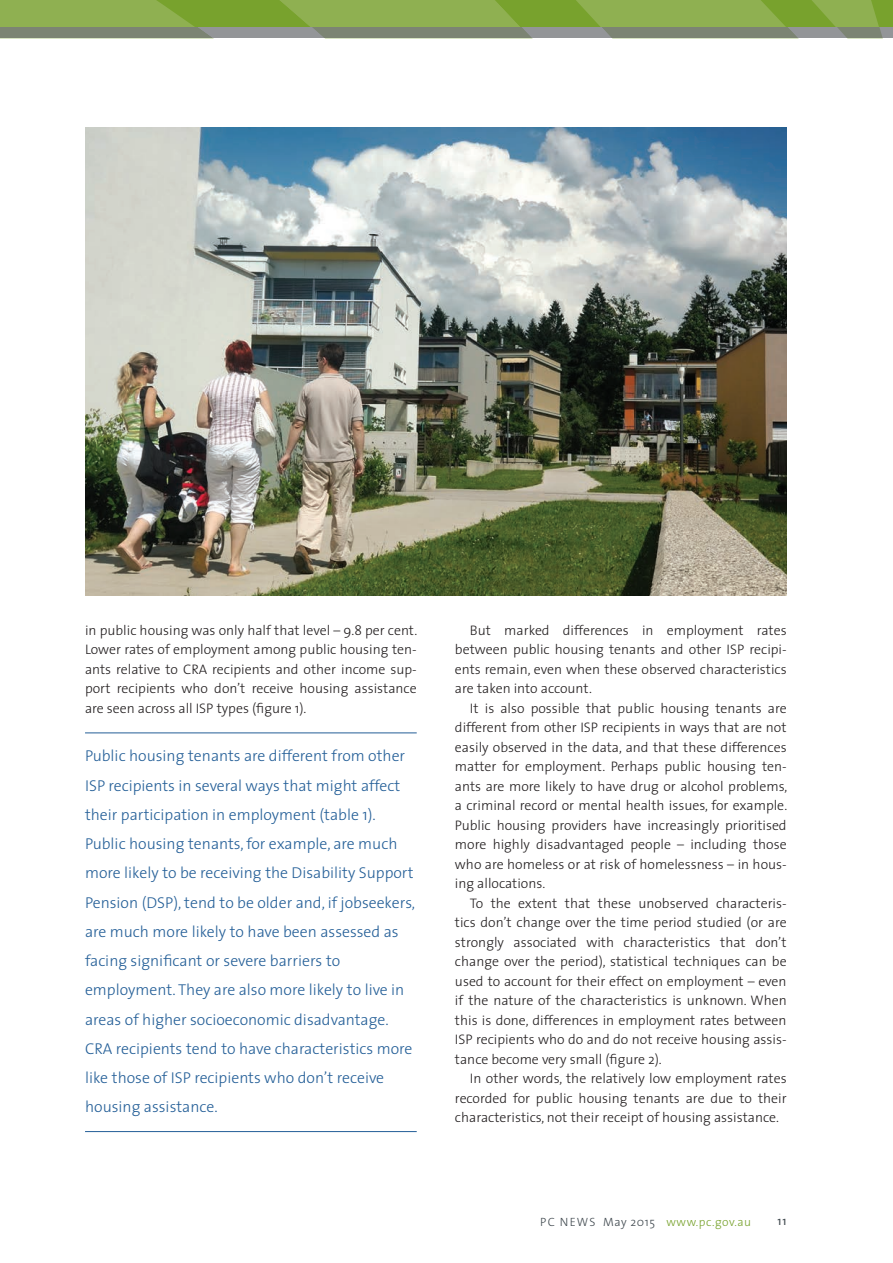
<style>
.page{position:relative;width:893px;height:1263px;background:#fff}
.page>*{position:absolute;margin:0;border:0;box-sizing:border-box;transform-origin:0 0}
.Quotes{font:300 15.75px/29.2px "The Sans";color:#235e97}
.Text{font:300 13.8px/19.5px "The Sans";color:#231f20;text-align:justify}
.t1{font:300 12px "The Sans";letter-spacing:.05em;color:#3e474d}
.t2{font:12px "The Sans";color:#3e474d}
.s1{color:#78a22d}
</style>
<div class="page">
<svg style="left:0;top:0;width:893px;height:38px;background:#86a156"></svg>
<img style="left:85px;top:128px;width:702px;height:467px">
<hr style="left:85px;top:732px;width:332px;height:1px;background:#235e97">
<hr style="left:85px;top:1131px;width:332px;height:1px;background:#235e97">
<p class="Text" style="left:85px;top:620px;width:334px">in public housing was only half that level – 9.8 per cent.<br>Lower rates of employment among public housing ten&shy;ants relative to CRA recipients and other income sup&shy;port recipients who don’t receive housing assistance are seen across all ISP types (figure 1).</p>
<p class="Quotes" style="left:85px;top:741px;width:332px">Public housing tenants are different from other ISP recipients in several ways that might affect their participation in employment (table 1).<br>Public housing tenants, for example, are much more likely to be receiving the Disability Support Pension (DSP), tend to be older and, if jobseekers, are much more likely to have been assessed as facing significant or severe barriers to employment. They are also more likely to live in areas of higher socioeconomic disadvantage.<br>CRA recipients tend to have characteristics more like those of ISP recipients who don’t receive housing assistance.</p>
<p class="Text" style="left:455px;top:620px;width:333px;text-indent:15px">But marked differences in employment rates between public housing tenants and other ISP recipi&shy;ents remain, even when these observed characteristics are taken into account.</p>
<p class="Text" style="left:455px;top:698px;width:334px;text-indent:15px">It is also possible that public housing tenants are different from other ISP recipients in ways that are not easily observed in the data, and that these differences matter for employment. Perhaps public housing ten&shy;ants are more likely to have drug or alcohol problems, a criminal record or mental health issues, for example.<br>Public housing providers have increasingly prioritised more highly disadvantaged people – including those who are homeless or at risk of homelessness – in hous&shy;ing allocations.</p>
<p class="Text" style="left:455px;top:893px;width:333px;text-indent:15px">To the extent that these unobserved characteris&shy;tics don’t change over the time period studied (or are strongly associated with characteristics that don’t change over the period), statistical techniques can be used to account for their effect on employment – even if the nature of the characteristics is unknown. When this is done, differences in employment rates between ISP recipients who do and do not receive housing assis&shy;tance become very small (figure 2).</p>
<p class="Text" style="left:455px;top:1068px;width:333px;text-indent:15px">In other words, the relatively low employment rates recorded for public housing tenants are due to their characteristics, not their receipt of housing assistance.</p>
<p class="t1" style="left:540px;top:1212px;width:212px">PC NEWS May 2015 <span class="s1">www.pc.gov.au</span></p>
<p class="t2" style="left:777px;top:1211px;width:11px">11</p>
</div>
